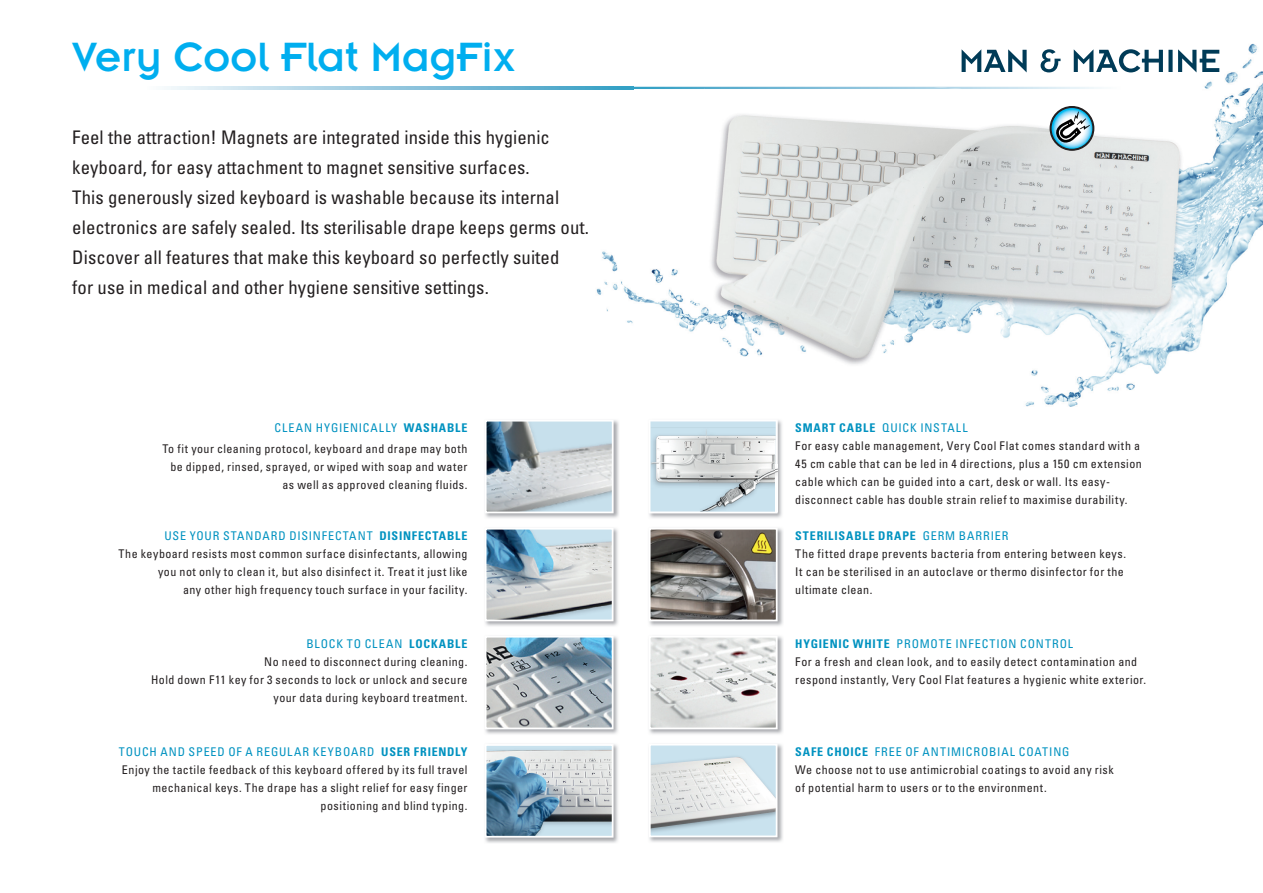
<style>
.page{position:relative;width:1263px;height:893px;background:#fff}
.page>*{position:absolute;margin:0;border:0;box-sizing:border-box;transform-origin:0 0}
.t1{font:45px "Insignia LT Std";color:#00aeef}
.t2{font:condensed 18.75px/30px "Univers LT Std";letter-spacing:.005em;color:#231f20}
.t3{font:condensed 12px/18px "Univers LT Std";letter-spacing:.04em;color:#231f20;text-align:right}
.s1{color:#0092c0}
.s2{font-weight:700;color:#0092c0}
</style>
<div class="page">
<img style="left:583px;top:86px;width:112px;height:242px">
<img style="left:1026px;top:43px;width:237px;height:66px">
<img style="left:1206px;top:109px;width:57px;height:205px">
<img style="left:1025px;top:376px;width:110px;height:31px">
<img style="left:961px;top:49px;width:258px;height:23px">
<img style="left:686px;top:223px;width:208px;height:142px">
<img style="left:894px;top:84px;width:209px;height:292px">
<img style="left:1102px;top:99px;width:104px;height:277px">
<img style="left:695px;top:86px;width:199px;height:138px">
<img style="left:583px;top:87px;width:639px;height:2px">
<img style="left:705px;top:87px;width:258px;height:2px">
<svg style="left:166px;top:87px;width:417px;height:2px"></svg>
<svg style="left:1049px;top:106px;width:45px;height:45px"></svg>
<img style="left:649px;top:744px;width:134px;height:98px">
<svg style="left:649px;top:744px;width:129px;height:94px"></svg>
<img style="left:485px;top:420px;width:134px;height:98px">
<svg style="left:485px;top:420px;width:129px;height:94px"></svg>
<img style="left:649px;top:420px;width:133px;height:98px">
<svg style="left:649px;top:420px;width:129px;height:93px"></svg>
<img style="left:700px;top:466px;width:78px;height:45px">
<img style="left:776px;top:466px;width:1px;height:45px">
<img style="left:649px;top:528px;width:134px;height:98px">
<svg style="left:649px;top:528px;width:129px;height:94px"></svg>
<img style="left:649px;top:636px;width:134px;height:98px">
<svg style="left:649px;top:636px;width:129px;height:94px"></svg>
<img style="left:485px;top:744px;width:133px;height:99px">
<svg style="left:485px;top:744px;width:129px;height:94px"></svg>
<img style="left:485px;top:636px;width:133px;height:98px">
<svg style="left:485px;top:636px;width:129px;height:94px"></svg>
<img style="left:485px;top:528px;width:133px;height:98px">
<svg style="left:485px;top:528px;width:129px;height:94px"></svg>
<h1 class="t1" style="left:72px;top:34px;width:444px">Very Cool Flat MagFix</h1>
<p class="t2" style="left:72px;top:122px;width:518px">Feel the attraction! Magnets are integrated inside this hygienic keyboard, for easy attachment to magnet sensitive surfaces.<br>This generously sized keyboard is washable because its internal electronics are safely sealed. Its sterilisable drape keeps germs out.<br>Discover all features that make this keyboard so perfectly suited<br>for use in medical and other hygiene sensitive settings.</p>
<p class="t3" style="left:162px;top:417px;width:307px;line-height:21px"><span class="s1">CLEAN HYGIENICALLY</span> <span class="s2">WASHABLE<br></span>To fit your cleaning protocol, keyboard and drape may both</p>
<p class="t3" style="left:170px;top:457px;width:299px">be dipped, rinsed, sprayed, or wiped with soap and water as well as approved cleaning fluids.</p>
<p class="t3" style="left:118px;top:526px;width:350px"><span class="s1">USE YOUR STANDARD DISINFECTANT</span> <span class="s2">DISINFECTABLE<br></span>The keyboard resists most common surface disinfectants, allowing you not only to clean it, but also disinfect it. Treat it just like<br>any other high frequency touch surface in your facility.</p>
<p class="t3" style="left:151px;top:634px;width:318px"><span class="s1">BLOCK TO CLEAN</span> <span class="s2">LOCKABLE<br></span>No need to disconnect during cleaning.<br>Hold down F11 key for 3 seconds to lock or unlock and secure your data during keyboard treatment.</p>
<p class="t3" style="left:119px;top:742px;width:350px"><span class="s1">TOUCH AND SPEED OF A REGULAR KEYBOARD</span> <span class="s2">USER FRIENDLY </span>Enjoy the tactile feedback of this keyboard offered by its full travel mechanical keys. The drape has a slight relief for easy finger positioning and blind typing.</p>
<p class="t3" style="left:795px;top:418px;width:348px;text-align:left"><span class="s2">SMART CABLE</span> <span class="s1">QUICK INSTALL<br></span>For easy cable management, Very Cool Flat comes standard with a 45 cm cable that can be led in 4 directions, plus a 150 cm extension cable which can be guided into a cart, desk or wall. Its easy&shy;disconnect cable has double strain relief to maximise durability.</p>
<p class="t3" style="left:795px;top:526px;width:332px;text-align:left"><span class="s2">STERILISABLE DRAPE</span> <span class="s1">GERM BARRIER<br></span>The fitted drape prevents bacteria from entering between keys.<br>It can be sterilised in an autoclave or thermo disinfector for the ultimate clean.</p>
<p class="t3" style="left:795px;top:634px;width:352px;text-align:left"><span class="s2">HYGIENIC WHITE</span> <span class="s1">PROMOTE INFECTION CONTROL<br></span>For a fresh and clean look, and to easily detect contamination and respond instantly, Very Cool Flat features a hygienic white exterior.</p>
<p class="t3" style="left:795px;top:742px;width:320px;text-align:left"><span class="s2">SAFE CHOICE</span> <span class="s1">FREE OF ANTIMICROBIAL COATING<br></span>We choose not to use antimicrobial coatings to avoid any risk of potential harm to users or to the environment.</p>
</div>
